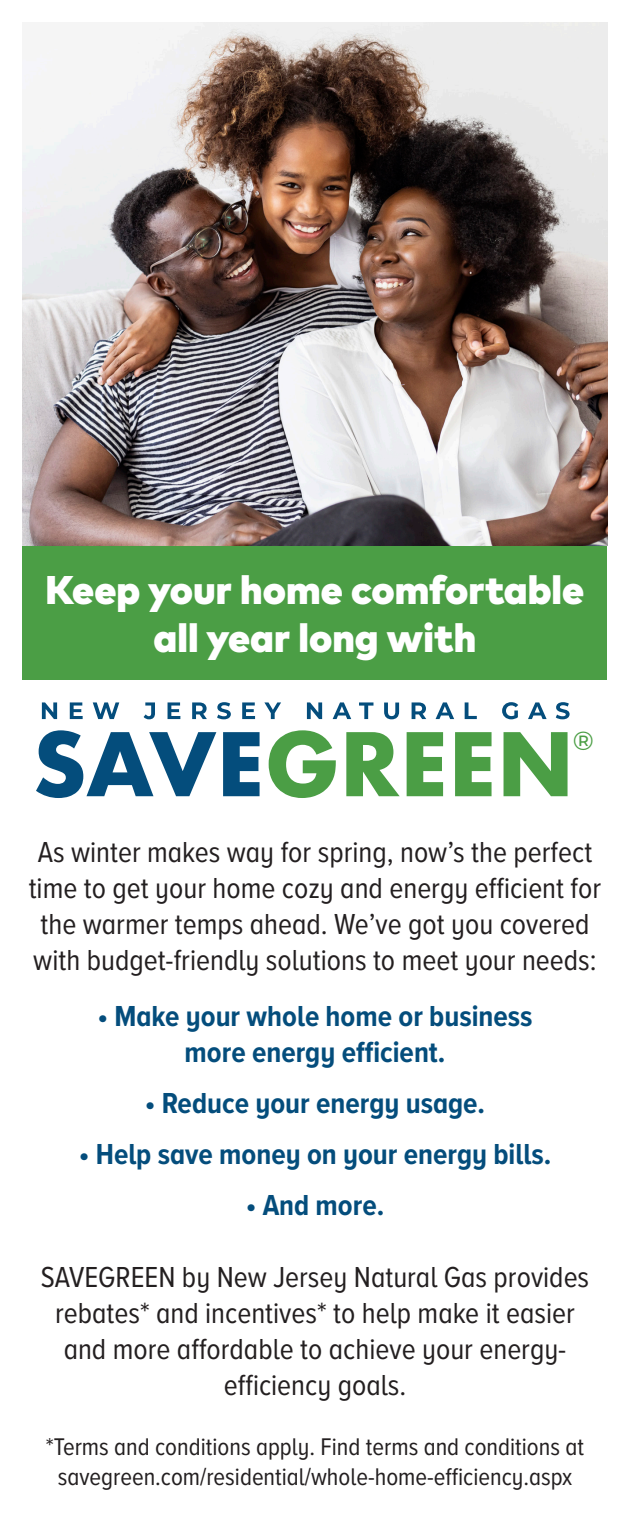
<style>
.page{position:relative;width:630px;height:1530px;background:#fff}
.page>*{position:absolute;margin:0;border:0;box-sizing:border-box;transform-origin:0 0}
.t1{font:900 40px/48px "Mark Pro";color:#fff;text-align:center}
.t2{font:30px/36px "Proxima Nova A Cond";color:#231f20;text-align:center}
.t3{font:700 30px/36px "Proxima Nova A Cond";color:#044d7c;text-align:center}
.t4{font:500 26.25px "Montserrat";color:#4b9e45}
.Footnote{font:25px/30px "Proxima Nova A Cond";color:#231f20;text-align:center}
</style>
<div class="page">
<div style="left:22px;top:545px;width:586px;height:135px;background:#4b9e45"></div>
<svg style="left:36px;top:730px;width:180px;height:68px"></svg>
<svg style="left:223px;top:732px;width:37px;height:64px"></svg>
<svg style="left:269px;top:730px;width:67px;height:68px"></svg>
<svg style="left:346px;top:732px;width:54px;height:64px"></svg>
<svg style="left:407px;top:732px;width:36px;height:64px"></svg>
<svg style="left:455px;top:732px;width:37px;height:64px"></svg>
<svg style="left:504px;top:732px;width:64px;height:64px"></svg>
<svg style="left:42px;top:702px;width:15px;height:17px"></svg>
<svg style="left:70px;top:702px;width:13px;height:17px"></svg>
<svg style="left:93px;top:702px;width:26px;height:17px"></svg>
<svg style="left:144px;top:702px;width:11px;height:17px"></svg>
<svg style="left:168px;top:702px;width:12px;height:17px"></svg>
<svg style="left:192px;top:702px;width:15px;height:17px"></svg>
<svg style="left:217px;top:702px;width:14px;height:17px"></svg>
<svg style="left:242px;top:702px;width:13px;height:17px"></svg>
<svg style="left:264px;top:702px;width:17px;height:17px"></svg>
<svg style="left:307px;top:702px;width:15px;height:17px"></svg>
<svg style="left:333px;top:702px;width:18px;height:17px"></svg>
<svg style="left:359px;top:702px;width:14px;height:17px"></svg>
<svg style="left:384px;top:703px;width:15px;height:16px"></svg>
<svg style="left:412px;top:702px;width:14px;height:17px"></svg>
<svg style="left:436px;top:702px;width:18px;height:17px"></svg>
<svg style="left:465px;top:702px;width:12px;height:17px"></svg>
<svg style="left:502px;top:702px;width:16px;height:17px"></svg>
<svg style="left:528px;top:702px;width:19px;height:17px"></svg>
<svg style="left:556px;top:702px;width:14px;height:17px"></svg>
<img style="left:22px;top:22px;width:586px;height:523px">
<h1 class="t1" style="left:46px;top:562px;width:540px">Keep your home comfortable all year long with</h1>
<p class="t4" style="left:573px;top:723px;width:23px">®</p>
<p class="t2" style="left:29px;top:833px;width:574px">As winter makes way for spring, now’s the perfect time to get your home cozy and energy efficient for the warmer temps ahead. We’ve got you covered with budget-friendly solutions to meet your needs:</p>
<p class="t3" style="left:97px;top:997px;width:437px">• Make your whole home or business more energy efficient.</p>
<p class="t3" style="left:145px;top:1084px;width:342px">• Reduce your energy usage.</p>
<p class="t3" style="left:79px;top:1135px;width:474px">• Help save money on your energy bills.</p>
<p class="t3" style="left:246px;top:1186px;width:140px">• And more.</p>
<p class="t2" style="left:41px;top:1258px;width:550px">SAVEGREEN by New Jersey Natural Gas provides rebates* and incentives* to help make it easier and more affordable to achieve your energy&shy;efficiency goals.</p>
<p class="Footnote" style="left:46px;top:1430px;width:540px">*Terms and conditions apply. Find terms and conditions at savegreen.com/residential/whole-home-efficiency.aspx</p>
</div>
